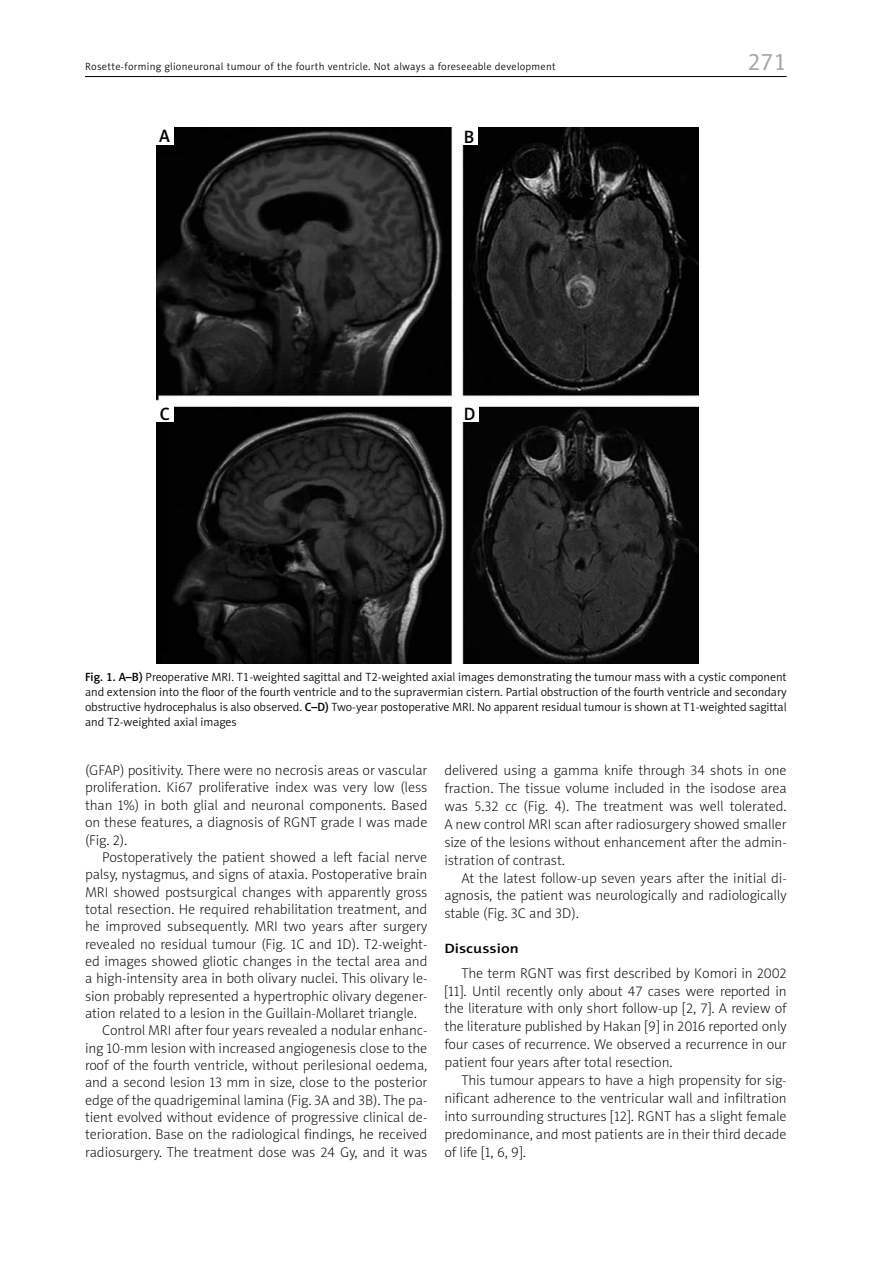
<style>
.page{position:relative;width:893px;height:1263px;background:#fff}
.page>*{position:absolute;margin:0;border:0;box-sizing:border-box;transform-origin:0 0}
.t1{font:24px "Naomi Sans EFN";color:#a8a8a7}
.t2{font:18px "Naomi Sans EFN Medium";color:#000}
.t3{font:14.25px/17.9px "Naomi Sans EFN Thin";color:#000;text-align:justify}
.t4{font:13.5px "Naomi Sans EFN Medium";color:#000;scale:1.2 1}
.t5{font:12px/15px "Naomi Sans EFN Light";color:#000;text-align:justify}
.t6{font:10.5px "Naomi Sans EFN Light";letter-spacing:.03em;color:#000}
.s1{font-family:"Naomi Sans EFN Medium"}
</style>
<div class="page">
<hr style="left:85px;top:76px;width:702px;height:1px;background:#000">
<img style="left:156px;top:128px;width:542px;height:535px">
<div style="left:156px;top:127px;width:17px;height:17px;background:#fff"></div>
<div style="left:156px;top:404px;width:17px;height:17px;background:#fff"></div>
<div style="left:461px;top:128px;width:17px;height:17px;background:#fff"></div>
<div style="left:461px;top:405px;width:17px;height:17px;background:#fff"></div>
<p class="t6" style="left:85px;top:61px;width:472px">Rosette-forming glioneuronal tumour of the fourth ventricle. Not always a foreseeable development</p>
<h1 class="t1" style="left:747px;top:47px;width:41px">271</h1>
<p class="t2" style="left:159px;top:125px;width:12px">A</p>
<p class="t2" style="left:160px;top:403px;width:12px">C</p>
<p class="t2" style="left:464px;top:126px;width:12px">B</p>
<p class="t2" style="left:464px;top:403px;width:13px">D</p>
<p class="t5" style="left:85px;top:669px;width:703px"><span class="s1">Fig. 1. A–B)</span> Preoperative MRI. T1-weighted sagittal and T2-weighted axial images demonstrating the tumour mass with a cystic component and extension into the floor of the fourth ventricle and to the supravermian cistern. Partial obstruction of the fourth ventricle and secondary obstructive hydrocephalus is also observed. <span class="s1">C–D)</span> Two-year postoperative MRI. No apparent residual tumour is shown at T1-weighted sagittal and T2-weighted axial images</p>
<p class="t3" style="left:85px;top:762px;width:344px;line-height:17.4px">(GFAP) positivity. There were no necrosis areas or vascular proliferation. Ki67 proliferative index was very low (less than 1%) in both glial and neuronal components. Based on these features, a diagnosis of RGNT grade I was made (Fig. 2).</p>
<p class="t3" style="left:102px;top:848px;width:327px">Postoperatively the patient showed a left facial nerve</p>
<p class="t3" style="left:85px;top:865px;width:344px">palsy, nystagmus, and signs of ataxia. Postoperative brain</p>
<p class="t3" style="left:85px;top:883px;width:344px">MRI showed postsurgical changes with apparently gross</p>
<p class="t3" style="left:85px;top:900px;width:344px">total resection. He required rehabilitation treatment, and</p>
<p class="t3" style="left:85px;top:917px;width:344px">he improved subsequently. MRI two years after surgery</p>
<p class="t3" style="left:85px;top:935px;width:344px">revealed no residual tumour (Fig. 1C and 1D). T2-weight-</p>
<p class="t3" style="left:85px;top:952px;width:344px">ed images showed gliotic changes in the tectal area and</p>
<p class="t3" style="left:85px;top:970px;width:344px">a high-intensity area in both olivary nuclei. This olivary le-</p>
<p class="t3" style="left:85px;top:987px;width:344px">sion probably represented a hypertrophic olivary degener-</p>
<p class="t3" style="left:85px;top:1004px;width:333px">ation related to a lesion in the Guillain-Mollaret triangle.</p>
<p class="t3" style="left:102px;top:1022px;width:327px">Control MRI after four years revealed a nodular enhanc-</p>
<p class="t3" style="left:85px;top:1039px;width:344px">ing 10-mm lesion with increased angiogenesis close to the</p>
<p class="t3" style="left:85px;top:1056px;width:344px">roof of the fourth ventricle, without perilesional oedema,</p>
<p class="t3" style="left:85px;top:1074px;width:344px">and a second lesion 13 mm in size, close to the posterior</p>
<p class="t3" style="left:85px;top:1091px;width:344px">edge of the quadrigeminal lamina (Fig. 3A and 3B). The pa-</p>
<p class="t3" style="left:85px;top:1108px;width:344px">tient evolved without evidence of progressive clinical de-</p>
<p class="t3" style="left:85px;top:1126px;width:344px">terioration. Base on the radiological findings, he received</p>
<p class="t3" style="left:85px;top:1143px;width:344px">radiosurgery. The treatment dose was 24 Gy, and it was</p>
<p class="t3" style="left:444px;top:761px;width:344px">delivered using a gamma knife through 34 shots in one fraction. The tissue volume included in the isodose area was 5.32 cc (Fig. 4). The treatment was well tolerated.<br>A new control MRI scan after radiosurgery showed smaller size of the lesions without enhancement after the admin&shy;istration of contrast.</p>
<p class="t3" style="left:444px;top:869px;width:344px;text-indent:17px">At the latest follow-up seven years after the initial di&shy;agnosis, the patient was neurologically and radiologically stable (Fig. 3C and 3D).</p>
<p class="t4" style="left:444px;top:941px;width:64px">Discussion</p>
<p class="t3" style="left:444px;top:964px;width:344px;text-indent:17px">The term RGNT was first described by Komori in 2002 [11]. Until recently only about 47 cases were reported in the literature with only short follow-up [2, 7]. A review of the literature published by Hakan [9] in 2016 reported only four cases of recurrence. We observed a recurrence in our patient four years after total resection.</p>
<p class="t3" style="left:444px;top:1071px;width:344px;text-indent:17px">This tumour appears to have a high propensity for sig&shy;nificant adherence to the ventricular wall and infiltration into surrounding structures [12]. RGNT has a slight female predominance, and most patients are in their third decade of life [1, 6, 9].</p>
</div>
